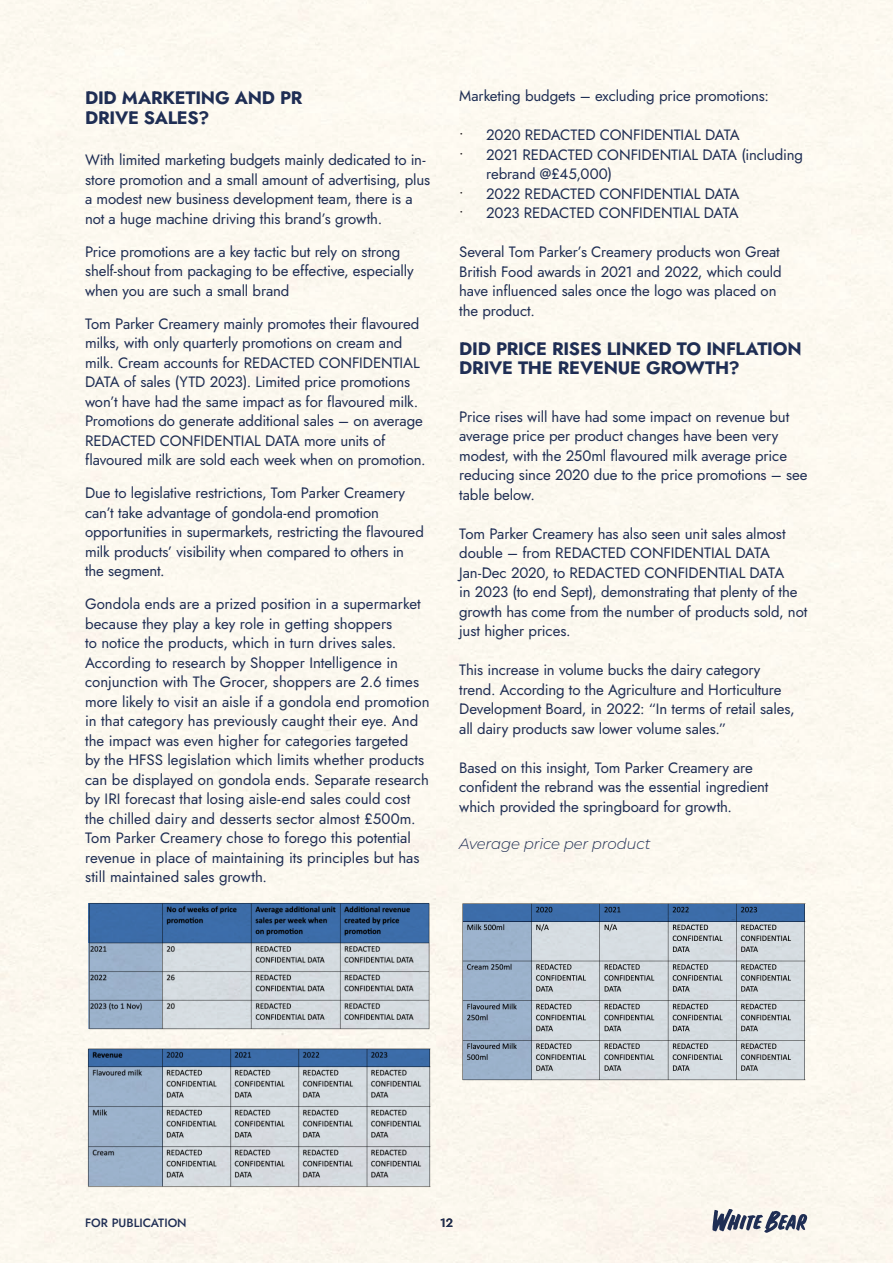
<style>
.page{position:relative;width:893px;height:1263px;background:#fff}
.page>*{position:absolute;margin:0;border:0;box-sizing:border-box;transform-origin:0 0}
.Body_copy_bold{font:700 18px/19.5px "Jost";letter-spacing:-.01em;color:#1f2e54}
.BODY_COPY{font:15px/19.5px "Jost";letter-spacing:-.005em;color:#1f2e54}
.t1{font:italic 300 15px "Montserrat";letter-spacing:-.01em;color:#1f2e54}
.t2{font:500 12px "Jost";color:#1f2e54}
.s1{color:#231f20}
</style>
<div class="page">
<img style="left:85px;top:897px;width:349px;height:137px">
<img style="left:85px;top:1045px;width:350px;height:145px">
<img style="left:461px;top:898px;width:347px;height:187px">
<svg style="left:712px;top:1209px;width:95px;height:24px"></svg>
<svg style="left:89px;top:904px;width:340px;height:39px;fill:#3c6ca8"></svg>
<svg style="left:88px;top:1049px;width:342px;height:18px;fill:#3b6ca8"></svg>
<svg style="left:463px;top:904px;width:341px;height:17px;fill:#3c6ca9"></svg>
<svg style="left:89px;top:943px;width:73px;height:86px;fill:#9bb1cb"></svg>
<svg style="left:88px;top:1067px;width:74px;height:119px;fill:#9bb2cb"></svg>
<svg style="left:463px;top:921px;width:69px;height:158px;fill:#9bb2cb"></svg>
<svg style="left:162px;top:943px;width:267px;height:86px;fill:#d4dbdf"></svg>
<svg style="left:162px;top:1067px;width:268px;height:119px;fill:#d4dade"></svg>
<svg style="left:532px;top:921px;width:272px;height:158px;fill:#d5dce0"></svg>
<p class="Body_copy_bold" style="left:85px;top:88px;width:219px">DID MARKETING AND PR<br>DRIVE SALES?</p>
<p class="BODY_COPY" style="left:85px;top:150px;width:347px">With limited marketing budgets mainly dedicated to in&shy;store promotion and a small amount of advertising, plus a modest new business development team, there is a not a huge machine driving this brand’s growth.</p>
<p class="BODY_COPY" style="left:85px;top:242px;width:330px">Price promotions are a key tactic but rely on strong shelf-shout from packaging to be effective, especially when you are such a small brand</p>
<p class="BODY_COPY" style="left:85px;top:314px;width:342px">Tom Parker Creamery mainly promotes their flavoured milks, with only quarterly promotions on cream and milk. Cream accounts for REDACTED CONFIDENTIAL DATA of sales (YTD 2023). Limited price promotions won’t have had the same impact as for flavoured milk.<br>Promotions do generate additional sales – on average REDACTED CONFIDENTIAL DATA more units of flavoured milk are sold each week when on promotion.</p>
<p class="BODY_COPY" style="left:85px;top:483px;width:340px">Due to legislative restrictions, Tom Parker Creamery can’t take advantage of gondola-end promotion opportunities in supermarkets, restricting the flavoured milk products’ visibility when compared to others in the segment.</p>
<p class="BODY_COPY" style="left:85px;top:594px;width:346px">Gondola ends are a prized position in a supermarket because they play a key role in getting shoppers<br>to notice the products, which in turn drives sales.<br>According to research by Shopper Intelligence in conjunction with The Grocer, shoppers are 2.6 times more likely to visit an aisle if a gondola end promotion in that category has previously caught their eye. And the impact was even higher for categories targeted<br>by the HFSS legislation which limits whether products can be displayed on gondola ends. Separate research by IRI forecast that losing aisle-end sales could cost the chilled dairy and desserts sector almost £500m.<br>Tom Parker Creamery chose to forego this potential revenue in place of maintaining its principles but has still maintained sales growth.</p>
<p class="BODY_COPY" style="left:459px;top:86px;width:311px">Marketing budgets – excluding price promotions:</p>
<p class="BODY_COPY" style="left:459px;top:125px;width:282px"><span class="s1">•</span> 2020 REDACTED CONFIDENTIAL DATA</p>
<p class="BODY_COPY" style="left:486px;top:145px;width:318px;text-indent:-27px"><span class="s1">•</span> 2021 REDACTED CONFIDENTIAL DATA (including rebrand @£45,000)</p>
<p class="BODY_COPY" style="left:459px;top:184px;width:282px"><span class="s1">•</span> 2022 REDACTED CONFIDENTIAL DATA</p>
<p class="BODY_COPY" style="left:459px;top:203px;width:281px"><span class="s1">•</span> 2023 REDACTED CONFIDENTIAL DATA</p>
<p class="BODY_COPY" style="left:459px;top:242px;width:324px">Several Tom Parker’s Creamery products won Great British Food awards in 2021 and 2022, which could have influenced sales once the logo was placed on the product.</p>
<p class="Body_copy_bold" style="left:459px;top:339px;width:344px">DID PRICE RISES LINKED TO INFLATION<br>DRIVE THE REVENUE GROWTH?</p>
<p class="BODY_COPY" style="left:459px;top:407px;width:350px">Price rises will have had some impact on revenue but average price per product changes have been very modest, with the 250ml flavoured milk average price reducing since 2020 due to the price promotions – see table below.</p>
<p class="BODY_COPY" style="left:459px;top:524px;width:350px">Tom Parker Creamery has also seen unit sales almost double – from REDACTED CONFIDENTIAL DATA Jan-Dec 2020, to REDACTED CONFIDENTIAL DATA<br>in 2023 (to end Sept), demonstrating that plenty of the growth has come from the number of products sold, not just higher prices.</p>
<p class="BODY_COPY" style="left:459px;top:660px;width:337px">This increase in volume bucks the dairy category trend. According to the Agriculture and Horticulture Development Board, in 2022: “In terms of retail sales, all dairy products saw lower volume sales.”</p>
<p class="BODY_COPY" style="left:459px;top:758px;width:311px">Based on this insight, Tom Parker Creamery are confident the rebrand was the essential ingredient which provided the springboard for growth.</p>
<p class="t1" style="left:459px;top:834px;width:193px">Average price per product</p>
<p class="t2" style="left:85px;top:1214px;width:103px">FOR PUBLICATION</p>
<p class="t2" style="left:440px;top:1214px;width:14px">12</p>
</div>
